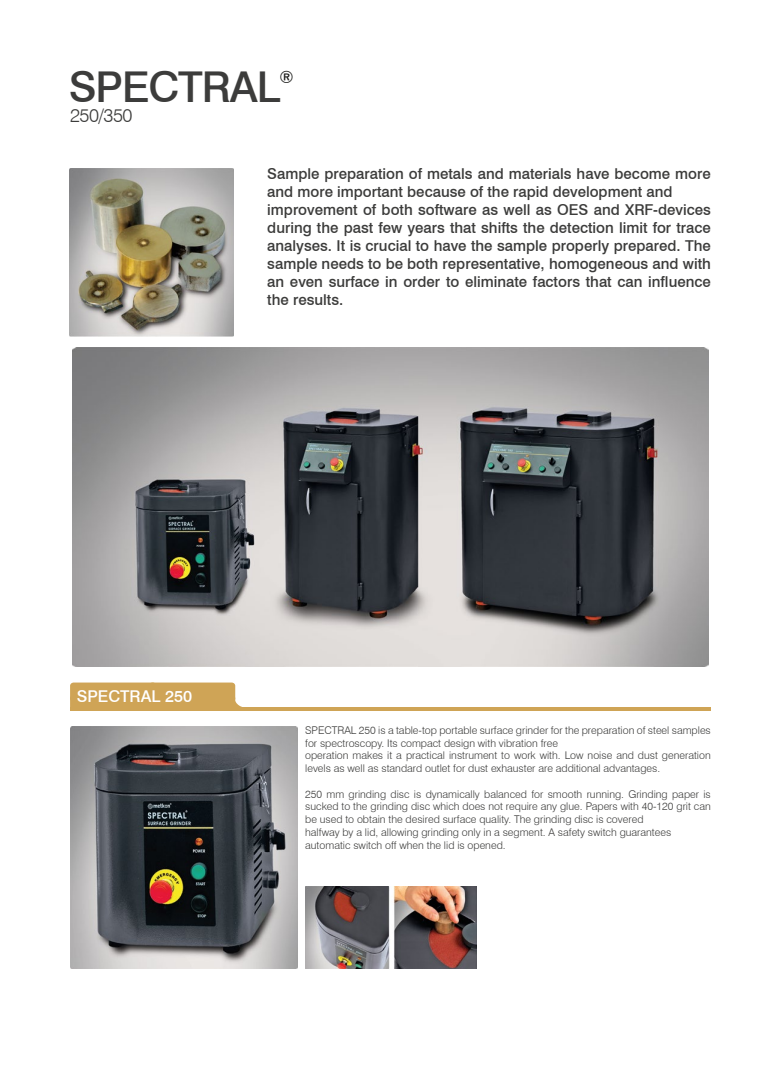
<style>
.page{position:relative;width:780px;height:1088px;background:#fff}
.page>*{position:absolute;margin:0;border:0;box-sizing:border-box;transform-origin:0 0}
.t1{font:500 42.5px "Swiss 721 BT";letter-spacing:-.025em;color:#3c3c3b}
.t2{font:300 18.75px "Swiss 721 BT";letter-spacing:-.025em;color:#3c3c3b}
.t3{font:condensed 17px "Swiss 721 BT";color:#1d1d1b}
.t4{font:500 16.25px "Swiss 721 BT";color:#fff}
.t5{font:500 15px/18px "Swiss 721 BT";color:#3c3c3b}
.t6{font:300 10.62px/12.8px "Swiss 721 BT";color:#3c3c3b}
</style>
<div class="page">
<svg style="left:70px;top:682px;width:172px;height:25px;background:#d1a95f"></svg>
<hr style="left:70px;top:707px;width:640px;height:3px;background:#cfa456">
<img style="left:70px;top:169px;width:164px;height:167px">
<img style="left:72px;top:347px;width:636px;height:319px">
<img style="left:70px;top:727px;width:227px;height:241px">
<img style="left:305px;top:886px;width:172px;height:82px">
<h1 class="t1" style="left:69px;top:61px;width:213px">SPECTRAL</h1>
<h3 class="t3" style="left:279px;top:66px;width:16px">®</h3>
<h2 class="t2" style="left:70px;top:104px;width:64px">250/350</h2>
<p class="t5" style="left:267px;top:165px;width:445px">Sample preparation of metals and materials have become more and more important because of the rapid development and improvement of both software as well as OES and XRF-devices during the past few years that shifts the detection limit for trace analyses. It is crucial to have the sample properly prepared. The sample needs to be both representative, homogeneous and with an even surface in order to eliminate factors that can influence the results.</p>
<h3 class="t4" style="left:77px;top:687px;width:117px">SPECTRAL 250</h3>
<p class="t6" style="left:305px;top:724px;width:407px">SPECTRAL 250 is a table-top portable surface grinder for the preparation of steel samples for spectroscopy. Its compact design with vibration free<br>operation makes it a practical instrument to work with. Low noise and dust generation levels as well as standard outlet for dust exhauster are additional advantages.</p>
<p class="t6" style="left:305px;top:787px;width:407px">250 mm grinding disc is dynamically balanced for smooth running. Grinding paper is sucked to the grinding disc which does not require any glue. Papers with 40-120 grit can be used to obtain the desired surface quality. The grinding disc is covered<br>halfway by a lid, allowing grinding only in a segment. A safety switch guarantees automatic switch off when the lid is opened.</p>
</div>
